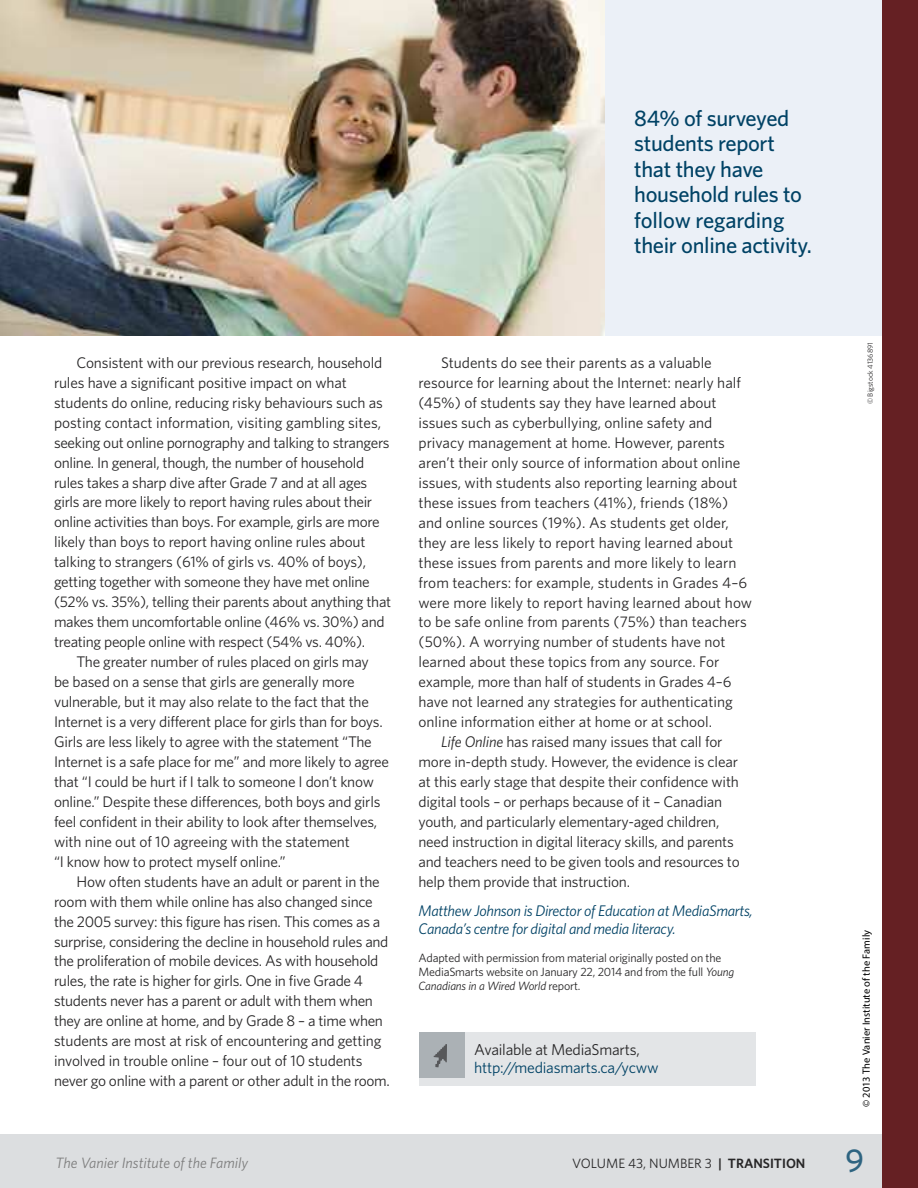
<style>
.page{position:relative;width:918px;height:1188px;background:#fff}
.page>*{position:absolute;margin:0;border:0;box-sizing:border-box;transform-origin:0 0}
.t1{font:500 33px "Whitney";color:#2e6481}
.t2{font:500 22.5px/25.5px "Whitney";letter-spacing:-.015em;color:#004265}
.t3{font:15.75px "Whitney";letter-spacing:-.015em;color:#004265}
.t4{font:15.75px "Whitney";letter-spacing:-.015em;color:#272627}
.t5{font:15.3px/20px "Whitney";letter-spacing:-.015em;color:#272627}
.t6{font:15.3px "Whitney";letter-spacing:.005em;color:#272627}
.t7{font:italic 15.3px/18.5px "Whitney";letter-spacing:-.02em;color:#004265}
.t8{font:italic 15px "Whitney";color:#7d7d7d}
.t9{font:13.5px "Whitney";color:#272627}
.t10{font:12px/14.4px "Whitney";letter-spacing:-.015em;color:#272627}
.t11{font:10.5px "Myriad Pro";color:#000}
.t12{font:7.5px "Whitney";color:#272627}
.s1{font-style:italic}
.s2{font-weight:600}
</style>
<div class="page">
<div style="left:515px;top:0;width:367px;height:336px;background:#ebf0f7"></div>
<div style="left:0;top:1134px;width:901px;height:54px;background:#dcdee0"></div>
<div style="left:882px;top:0;width:36px;height:1188px;background:#652023"></div>
<img style="left:0;top:0;width:604px;height:336px">
<div style="left:420px;top:1032px;width:336px;height:54px;background:#e3e5e7"></div>
<div style="left:420px;top:1032px;width:45px;height:45px;background:#abb1b5"></div>
<svg style="left:434px;top:1044px;width:13px;height:23px"></svg>
<h2 class="t2" style="left:634px;top:105px;width:179px">84% of surveyed students report that they have household rules to follow regarding their online activity.</h2>
<p class="t5" style="left:54px;top:353px;width:339px;text-indent:22px">Consistent with our previous research, household rules have a significant positive impact on what students do online, reducing risky behaviours such as posting contact information, visiting gambling sites, seeking out online pornography and talking to strangers online. In general, though, the number of household rules takes a sharp dive after Grade 7 and at all ages girls are more likely to report having rules about their online activities than boys. For example, girls are more likely than boys to report having online rules about talking to strangers (61% of girls vs. 40% of boys), getting together with someone they have met online (52% vs. 35%), telling their parents about anything that makes them uncomfortable online (46% vs. 30%) and treating people online with respect (54% vs. 40%).</p>
<p class="t5" style="left:54px;top:652px;width:336px;text-indent:22px">The greater number of rules placed on girls may<br>be based on a sense that girls are generally more vulnerable, but it may also relate to the fact that the Internet is a very different place for girls than for boys.<br>Girls are less likely to agree with the statement “The Internet is a safe place for me” and more likely to agree that “I could be hurt if I talk to someone I don’t know online.” Despite these differences, both boys and girls feel confident in their ability to look after themselves, with nine out of 10 agreeing with the statement<br>“I know how to protect myself online.”</p>
<p class="t5" style="left:54px;top:871px;width:337px;text-indent:22px">How often students have an adult or parent in the room with them while online has also changed since the 2005 survey: this figure has risen. This comes as a surprise, considering the decline in household rules and the proliferation of mobile devices. As with household rules, the rate is higher for girls. One in five Grade 4 students never has a parent or adult with them when they are online at home, and by Grade 8 – a time when students are most at risk of encountering and getting involved in trouble online – four out of 10 students never go online with a parent or other adult in the room.</p>
<p class="t5" style="left:441px;top:353px;width:272px">Students do see their parents as a valuable</p>
<p class="t5" style="left:419px;top:373px;width:324px">resource for learning about the Internet: nearly half</p>
<p class="t5" style="left:419px;top:393px;width:300px">(45%) of students say they have learned about</p>
<p class="t5" style="left:419px;top:413px;width:295px">issues such as cyberbullying, online safety and</p>
<p class="t5" style="left:419px;top:433px;width:308px">privacy management at home. However, parents</p>
<p class="t5" style="left:419px;top:453px;width:323px">aren’t their only source of information about online</p>
<p class="t5" style="left:419px;top:473px;width:320px">issues, with students also reporting learning about</p>
<p class="t6" style="left:419px;top:494px;width:311px">these issues from teachers (41%), friends (18%)</p>
<p class="t6" style="left:419px;top:513px;width:312px">and online sources (19%). As students get older,</p>
<p class="t6" style="left:419px;top:533px;width:316px">they are less likely to report having learned about</p>
<p class="t6" style="left:419px;top:553px;width:320px">these issues from parents and more likely to learn</p>
<p class="t6" style="left:419px;top:573px;width:330px">from teachers: for example, students in Grades 4–6</p>
<p class="t6" style="left:419px;top:593px;width:335px">were more likely to report having learned about how</p>
<p class="t6" style="left:419px;top:613px;width:330px">to be safe online from parents (75%) than teachers</p>
<p class="t5" style="left:419px;top:632px;width:309px">(50%). A worrying number of students have not</p>
<p class="t5" style="left:419px;top:652px;width:302px">learned about these topics from any source. For</p>
<p class="t5" style="left:419px;top:672px;width:315px">example, more than half of students in Grades 4–6</p>
<p class="t5" style="left:419px;top:692px;width:316px">have not learned any strategies for authenticating</p>
<p class="t5" style="left:419px;top:712px;width:295px">online information either at home or at school.</p>
<p class="t5" style="left:441px;top:732px;width:283px"><span class="s1">Life Online</span> has raised many issues that call for</p>
<p class="t5" style="left:419px;top:752px;width:321px">more in-depth study. However, the evidence is clear</p>
<p class="t5" style="left:419px;top:772px;width:322px">at this early stage that despite their confidence with</p>
<p class="t5" style="left:419px;top:792px;width:305px">digital tools – or perhaps because of it – Canadian</p>
<p class="t5" style="left:419px;top:812px;width:302px">youth, and particularly elementary-aged children,</p>
<p class="t5" style="left:419px;top:832px;width:317px">need instruction in digital literacy skills, and parents</p>
<p class="t5" style="left:419px;top:852px;width:323px">and teachers need to be given tools and resources to</p>
<p class="t5" style="left:419px;top:872px;width:213px">help them provide that instruction.</p>
<p class="t7" style="left:419px;top:901px;width:336px">Matthew Johnson is Director of Education at MediaSmarts,<br>Canada’s centre for digital and media literacy.</p>
<p class="t10" style="left:418px;top:950px;width:317px">Adapted with permission from material originally posted on the<br>MediaSmarts website on January 22, 2014 and from the full <span class="s1">Young<br>Canadians in a Wired World</span> report.</p>
<p class="t4" style="left:474px;top:1040px;width:167px">Available at MediaSmarts,</p>
<p class="t3" style="left:474px;top:1059px;width:186px">http://mediasmarts.ca/ycww</p>
<p class="t12" style="left:866px;top:404px;width:63px;rotate:-90deg">© Bigstock 4136891</p>
<p class="t11" style="left:860px;top:1107px;width:179px;rotate:-90deg">© 2013 The Vanier Institute of the Family</p>
<p class="t8" style="left:56px;top:1155px;width:194px">The Vanier Institute of the Family</p>
<p class="t9" style="left:572px;top:1156px;width:235px">VOLUME 43, NUMBER 3 <span class="s2">| TRANSITION</span></p>
<h1 class="t1" style="left:845px;top:1142px;width:20px">9</h1>
</div>
